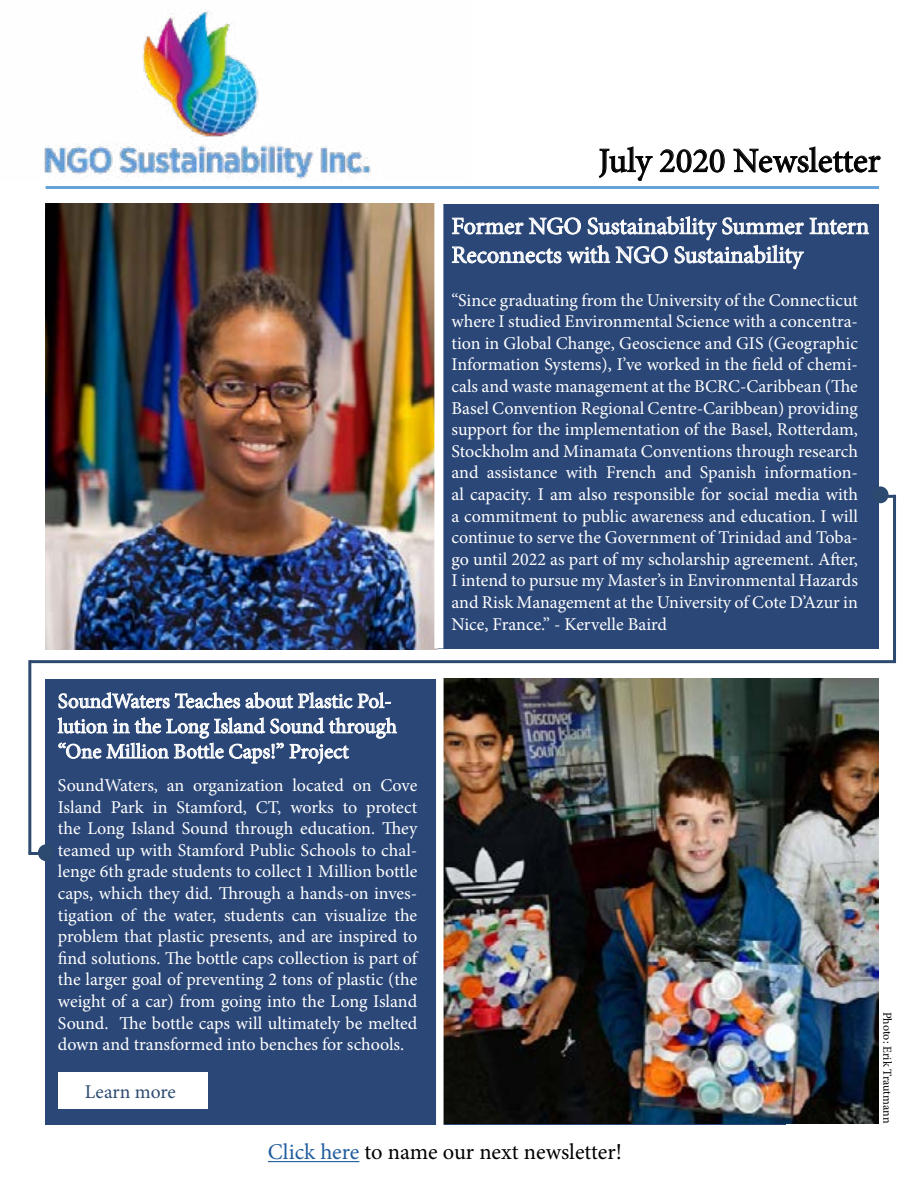
<style>
.page{position:relative;width:918px;height:1188px;background:#fff}
.page>*{position:absolute;margin:0;border:0;box-sizing:border-box;transform-origin:0 0}
.t1{font:34.5px "Minion Pro";color:#000}
.t2{font:24px/28.8px "Minion Pro";letter-spacing:-.005em;color:#fff}
.t3{font:22.5px "Minion Pro";letter-spacing:-.005em;color:#000}
.t4{font:21px/25.2px "Minion Pro";letter-spacing:-.005em;color:#fff}
.t5{font:19.5px "Minion Pro";letter-spacing:-.005em;color:#2c4a70}
.t6{font:18px/21.6px "Minion Pro";letter-spacing:-.005em;color:#fff;text-align:justify}
.t7{font:12px "Minion Pro";letter-spacing:-.005em;color:#000}
.s1{color:#215e9e}
</style>
<div class="page">
<div style="left:139px;top:204px;width:740px;height:444px;background:#2b4778"></div>
<div style="left:46px;top:679px;width:740px;height:445px;background:#2b4778"></div>
<svg style="left:452px;top:216px;width:417px;height:53px"></svg>
<img style="left:46px;top:204px;width:391px;height:445px">
<img style="left:44px;top:11px;width:327px;height:169px">
<hr style="left:46px;top:186px;width:833px;height:3px;background:#64a2d7">
<svg style="left:598px;top:146px;width:55px;height:35px"></svg>
<svg style="left:660px;top:149px;width:65px;height:24px"></svg>
<svg style="left:733px;top:146px;width:148px;height:27px"></svg>
<svg style="left:57px;top:692px;width:340px;height:72px"></svg>
<img style="left:444px;top:679px;width:435px;height:445px">
<div style="left:436px;top:676px;width:8px;height:468px;background:#fff"></div>
<div style="left:434px;top:198px;width:9px;height:450px;background:#fff"></div>
<hr style="left:268px;top:1161px;width:91px;height:1px;background:#215e9e">
<div style="left:58px;top:1073px;width:149px;height:36px;background:#fff"></div>
<div style="left:872px;top:486px;width:17px;height:17px;background:#2c4a70;border-radius:50%"></div>
<svg style="left:888px;top:495px;width:5px;height:3px"></svg>
<hr style="left:893px;top:495px;width:3px;height:167px;background:#2c4a70">
<hr style="left:30px;top:660px;width:866px;height:3px;background:#2c4a70">
<hr style="left:28px;top:660px;width:3px;height:193px;background:#2c4a70">
<hr style="left:28px;top:852px;width:18px;height:3px;background:#2c4a70">
<div style="left:38px;top:844px;width:16px;height:17px;background:#2c4a70;border-radius:50%"></div>
<h1 class="t1" style="left:598px;top:138px;width:283px">July 2020 Newsletter</h1>
<h2 class="t2" style="left:452px;top:212px;width:419px">Former NGO Sustainability Summer Intern<br>Reconnects with NGO Sustainability</h2>
<p class="t6" style="left:452px;top:289px;width:408px">“Since graduating from the University of the Connecticut where I studied Environmental Science with a concentra&shy;tion in Global Change, Geoscience and GIS (Geographic Information Systems), I’ve worked in the field of chemi&shy;cals and waste management at the BCRC-Caribbean (The Basel Convention Regional Centre-Caribbean) providing support for the implementation of the Basel, Rotterdam, Stockholm and Minamata Conventions through research and assistance with French and Spanish information&shy;al capacity. I am also responsible for social media with a commitment to public awareness and education. I will continue to serve the Government of Trinidad and Toba&shy;go until 2022 as part of my scholarship agreement. After, I intend to pursue my Master’s in Environmental Hazards and Risk Management at the University of Cote D’Azur in Nice, France.” - Kervelle Baird</p>
<p class="t4" style="left:58px;top:688px;width:341px">SoundWaters Teaches about Plastic Pol&shy;lution in the Long Island Sound through “One Million Bottle Caps!” Project</p>
<p class="t6" style="left:58px;top:775px;width:361px">SoundWaters, an organization located on Cove Island Park in Stamford, CT, works to protect the Long Island Sound through education. They teamed up with Stamford Public Schools to chal&shy;lenge 6th grade students to collect 1 Million bottle caps, which they did. Through a hands-on inves&shy;tigation of the water, students can visualize the problem that plastic presents, and are inspired to find solutions. The bottle caps collection is part of the larger goal of preventing 2 tons of plastic (the weight of a car) from going into the Long Island Sound. The bottle caps will ultimately be melted down and transformed into benches for schools.</p>
<p class="t5" style="left:85px;top:1079px;width:92px">Learn more</p>
<p class="t3" style="left:268px;top:1137px;width:356px"><span class="s1">Click here</span> to name our next newsletter!</p>
<p class="t7" style="left:895px;top:1012px;width:113px;rotate:90deg">Photo: Erik Trautmann</p>
</div>
